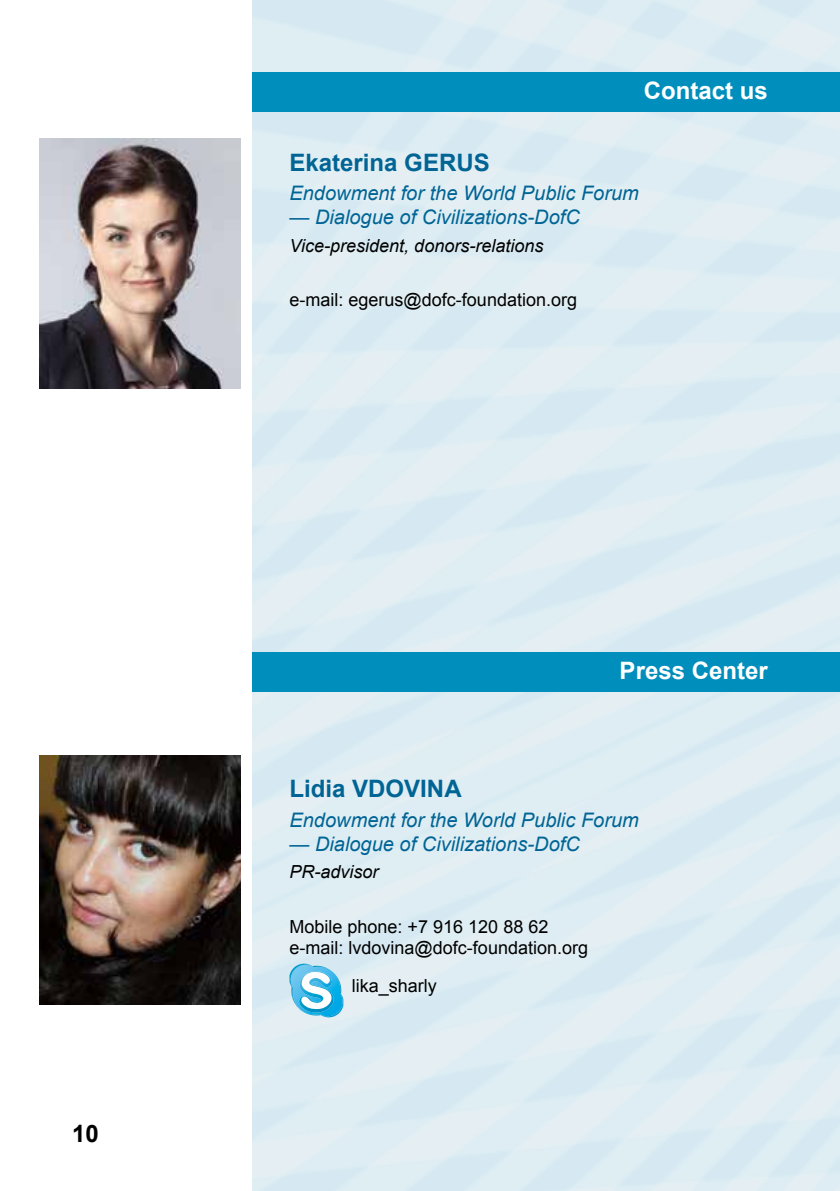
<style>
.page{position:relative;width:840px;height:1191px;background:#fff}
.page>*{position:absolute;margin:0;border:0;box-sizing:border-box;transform-origin:0 0}
.t1{font:700 24px "Arial";color:#006495}
.t2{font:700 24px "Arial";color:#fff}
.t3{font:700 24px "Arial";color:#000}
.t4{font:italic 20px "Arial";color:#006495}
.t5{font:18px/21.6px "Arial";color:#000}
.t6{font:italic 18px "Arial";color:#000}
</style>
<div class="page">
<img style="left:252px;top:0;width:587px;height:1191px">
<div style="left:252px;top:72px;width:587px;height:39px;background:#008fbd"></div>
<div style="left:252px;top:652px;width:587px;height:39px;background:#008fbd"></div>
<img style="left:40px;top:139px;width:201px;height:249px">
<img style="left:40px;top:755px;width:201px;height:249px">
<img style="left:342px;top:972px;width:1px;height:45px">
<img style="left:289px;top:963px;width:42px;height:47px">
<svg style="left:290px;top:964px;width:52px;height:53px"></svg>
<p class="t3" style="left:72px;top:1117px;width:28px">10</p>
<p class="t2" style="left:643px;top:75px;width:126px">Contact us</p>
<p class="t1" style="left:289px;top:146px;width:202px">Ekaterina GERUS</p>
<p class="t4" style="left:289px;top:180px;width:350px">Endowment for the World Public Forum</p>
<p class="t4" style="left:289px;top:204px;width:292px">— Dialogue of Civilizations-DofC</p>
<p class="t6" style="left:289px;top:234px;width:255px">Vice-president, donors-relations</p>
<p class="t5" style="left:289px;top:289px;width:289px">e-mail: egerus@dofc-foundation.org</p>
<p class="t2" style="left:619px;top:655px;width:150px">Press Center</p>
<p class="t1" style="left:289px;top:773px;width:174px">Lidia VDOVINA</p>
<p class="t4" style="left:289px;top:807px;width:350px">Endowment for the World Public Forum</p>
<p class="t4" style="left:289px;top:831px;width:292px">— Dialogue of Civilizations-DofC</p>
<p class="t6" style="left:289px;top:860px;width:91px">PR-advisor</p>
<p class="t5" style="left:289px;top:916px;width:300px">Mobile phone: +7 916 120 88 62 e-mail: lvdovina@dofc-foundation.org</p>
<p class="t5" style="left:352px;top:975px;width:87px">lika_sharly</p>
</div>
